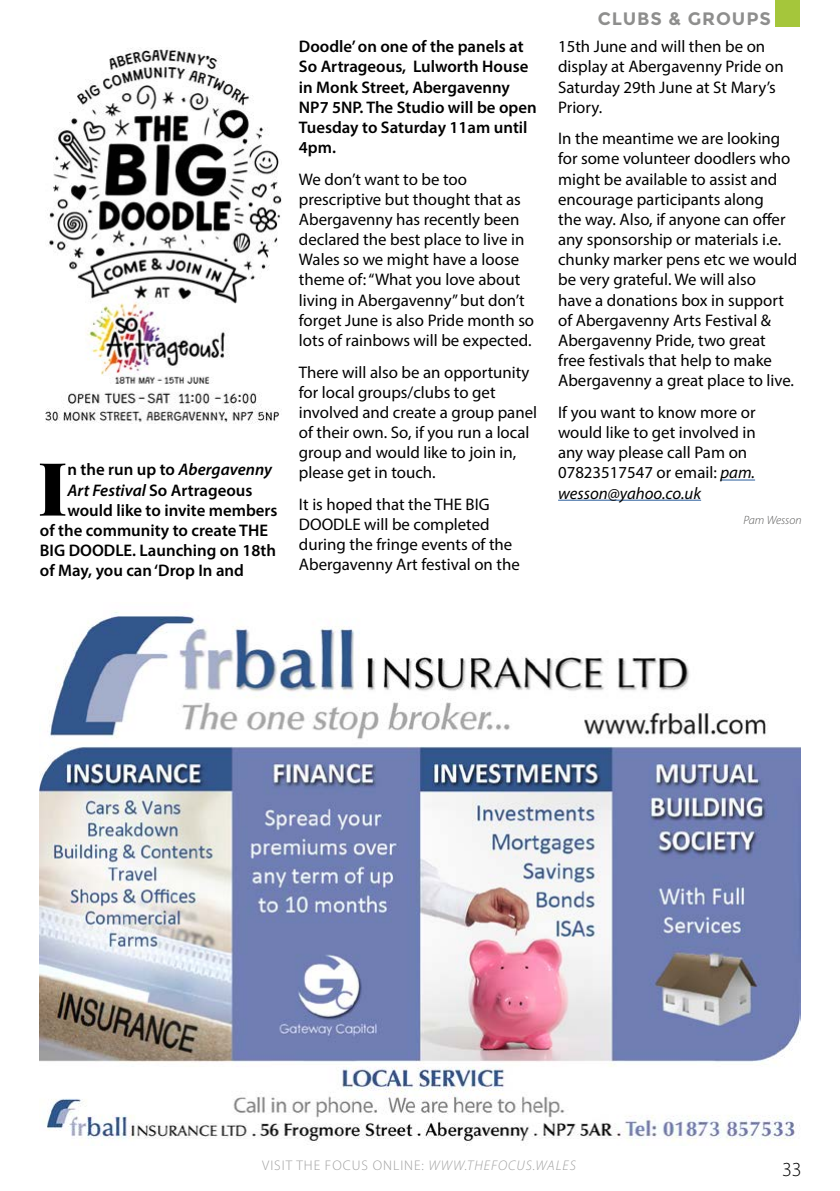
<style>
.page{position:relative;width:840px;height:1191px;background:#fff}
.page>*{position:absolute;margin:0;border:0;box-sizing:border-box;transform-origin:0 0}
.t1{font:900 73.6px "Playfair Display";color:#000}
.t2{font:300 20px "Myriad Pro";color:#000}
.t3{font:700 18px "Montserrat";letter-spacing:.05em;color:#8e8e8d}
.t4{font:16.8px/20.2px "Myriad Pro";color:#000}
.t5{font:600 16.8px/20.2px "Myriad Pro";color:#000}
.t6{font:300 14px "Myriad Pro";letter-spacing:.07em;color:#9f9f9f}
.t7{font:italic 300 12px "Myriad Pro";color:#575756}
.s1{font-style:italic}
</style>
<div class="page">
<img style="left:40px;top:612px;width:759px;height:530px">
<hr style="left:720px;top:479px;width:34px;height:1px;background:#275b9b">
<hr style="left:557px;top:500px;width:143px;height:1px;background:#275b9b">
<img style="left:45px;top:47px;width:237px;height:377px">
<div style="left:775px;top:0;width:24px;height:27px;background:#a5c63b"></div>
<h1 class="t1" style="left:38px;top:430px;width:31px">I</h1>
<p class="t5" style="left:67px;top:459px;width:206px">n the run up to <span class="s1">Abergavenny</span></p>
<p class="t5" style="left:67px;top:479px;width:186px"><span class="s1">Art Festival</span> So Artrageous</p>
<p class="t5" style="left:67px;top:499px;width:211px">would like to invite members</p>
<p class="t5" style="left:40px;top:520px;width:229px">of the community to create THE</p>
<p class="t5" style="left:40px;top:540px;width:237px">BIG DOODLE. Launching on 18th</p>
<p class="t5" style="left:40px;top:560px;width:205px">of May, you can ‘Drop In and</p>
<p class="t5" style="left:299px;top:36px;width:239px">Doodle’ on one of the panels at<br>So Artrageous, Lulworth House in Monk Street, Abergavenny<br>NP7 5NP. The Studio will be open<br>Tuesday to Saturday 11am until<br>4pm.</p>
<p class="t4" style="left:299px;top:169px;width:237px">We don’t want to be too prescriptive but thought that as<br>Abergavenny has recently been declared the best place to live in<br>Wales so we might have a loose theme of: “What you love about living in Abergavenny” but don’t forget June is also Pride month so lots of rainbows will be expected.</p>
<p class="t4" style="left:299px;top:361px;width:239px">There will also be an opportunity for local groups/clubs to get involved and create a group panel of their own. So, if you run a local group and would like to join in, please get in touch.</p>
<p class="t4" style="left:299px;top:494px;width:222px">It is hoped that the THE BIG<br>DOODLE will be completed during the fringe events of the<br>Abergavenny Art festival on the</p>
<p class="t3" style="left:597px;top:8px;width:174px">CLUBS &amp; GROUPS</p>
<p class="t4" style="left:557px;top:36px;width:227px">15th June and will then be on display at Abergavenny Pride on<br>Saturday 29th June at St Mary’s<br>Priory.</p>
<p class="t4" style="left:557px;top:128px;width:240px">In the meantime we are looking for some volunteer doodlers who might be available to assist and encourage participants along<br>the way. Also, if anyone can offer any sponsorship or materials i.e. chunky marker pens etc we would be very grateful. We will also<br>have a donations box in support of Abergavenny Arts Festival &amp;<br>Abergavenny Pride, two great<br>free festivals that help to make<br>Abergavenny a great place to live.</p>
<p class="t4" style="left:557px;top:402px;width:199px">If you want to know more or would like to get involved in any way please call Pam on<br>07823517547 or email: <span class="s1">pam. wesson@yahoo.co.uk</span></p>
<p class="t7" style="left:743px;top:513px;width:60px">Pam Wesson</p>
<p class="t6" style="left:262px;top:1157px;width:315px">VISIT THE FOCUS ONLINE: <span class="s1">WWW.THEFOCUS.WALES</span></p>
<p class="t2" style="left:781px;top:1156px;width:21px">33</p>
</div>
